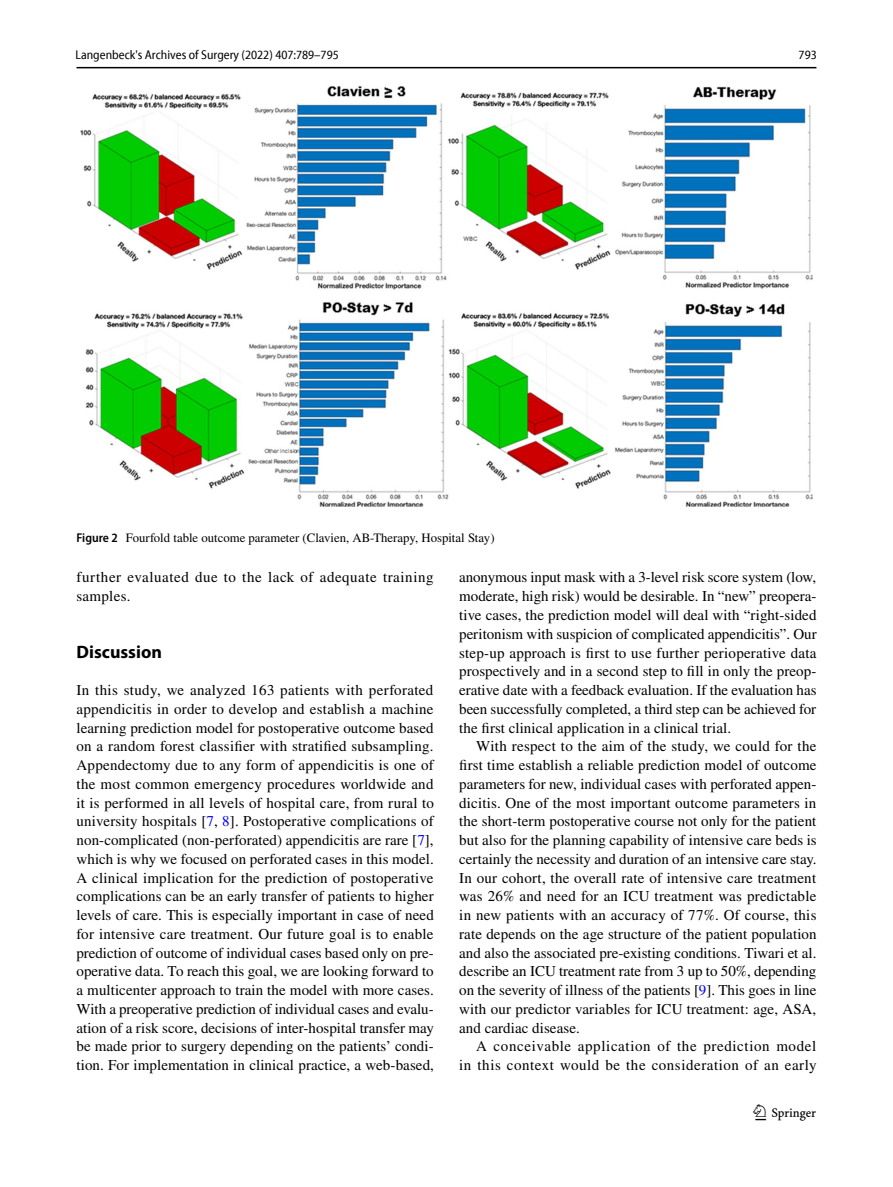
<style>
.page{position:relative;width:893px;height:1187px;background:#fff}
.page>*{position:absolute;margin:0;border:0;box-sizing:border-box;transform-origin:0 0}
.t1{font:22.5px "Springnew Regular 3";color:#000}
.t2{font:700 18px "Myriad Pro";color:#000}
.t3{font:15px/18.8px "STIX";letter-spacing:.01em;color:#000;text-align:justify}
.t4{font:15px/18.8px "STIX";letter-spacing:.04em;color:#000}
.t5{font:12.75px "STIX";color:#000}
.t6{font:semi-condensed 12.75px "Myriad Pro Unic";color:#000}
.s1{font-family:"Myriad Pro";font-weight:600;font-stretch:semi-condensed}
.s2{color:#00f}
</style>
<div class="page">
<hr style="left:77px;top:67px;width:739px;height:1px;background:#000">
<img style="left:81px;top:87px;width:731px;height:419px">
<p class="t6" style="left:76px;top:50px;width:265px">Langenbeck's Archives of Surgery (2022) 407:789–795</p>
<p class="t6" style="left:799px;top:50px;width:20px">793</p>
<p class="t5" style="left:77px;top:528px;width:420px"><span class="s1">Figure 2</span> Fourfold table outcome parameter (Clavien, AB-Therapy, Hospital Stay)</p>
<p class="t4" style="left:77px;top:569px;width:359px">further evaluated due to the lack of adequate training samples.</p>
<p class="t2" style="left:77px;top:639px;width:87px">Discussion</p>
<p class="t3" style="left:77px;top:681px;width:359px">In this study, we analyzed 163 patients with perforated appendicitis in order to develop and establish a machine learning prediction model for postoperative outcome based on a random forest classifier with stratified subsampling.<br>Appendectomy due to any form of appendicitis is one of the most common emergency procedures worldwide and it is performed in all levels of hospital care, from rural to university hospitals [<span class="s2">7</span>, <span class="s2">8</span>]. Postoperative complications of non-complicated (non-perforated) appendicitis are rare [<span class="s2">7</span>], which is why we focused on perforated cases in this model.<br>A clinical implication for the prediction of postoperative complications can be an early transfer of patients to higher levels of care. This is especially important in case of need for intensive care treatment. Our future goal is to enable prediction of outcome of individual cases based only on pre&shy;operative data. To reach this goal, we are looking forward to a multicenter approach to train the model with more cases.<br>With a preoperative prediction of individual cases and evalu&shy;ation of a risk score, decisions of inter-hospital transfer may be made prior to surgery depending on the patients’ condi&shy;tion. For implementation in clinical practice, a web-based,</p>
<p class="t3" style="left:459px;top:569px;width:359px">anonymous input mask with a 3-level risk score system (low, moderate, high risk) would be desirable. In “new” preopera&shy;tive cases, the prediction model will deal with “right-sided peritonism with suspicion of complicated appendicitis”. Our step-up approach is first to use further perioperative data prospectively and in a second step to fill in only the preop&shy;erative date with a feedback evaluation. If the evaluation has been successfully completed, a third step can be achieved for the first clinical application in a clinical trial.</p>
<p class="t3" style="left:459px;top:737px;width:359px;text-indent:17px">With respect to the aim of the study, we could for the first time establish a reliable prediction model of outcome parameters for new, individual cases with perforated appen&shy;dicitis. One of the most important outcome parameters in the short-term postoperative course not only for the patient but also for the planning capability of intensive care beds is certainly the necessity and duration of an intensive care stay.<br>In our cohort, the overall rate of intensive care treatment was 26% and need for an ICU treatment was predictable in new patients with an accuracy of 77%. Of course, this rate depends on the age structure of the patient population and also the associated pre-existing conditions. Tiwari et al. describe an ICU treatment rate from 3 up to 50%, depending on the severity of illness of the patients [<span class="s2">9</span>]. This goes in line with our predictor variables for ICU treatment: age, ASA, and cardiac disease.</p>
<p class="t4" style="left:459px;top:1037px;width:359px;text-align:right">A conceivable application of the prediction model<br>in this context would be the consideration of an early</p>
<h1 class="t1" style="left:755px;top:1104px;width:62px">1 3</h1>
</div>
